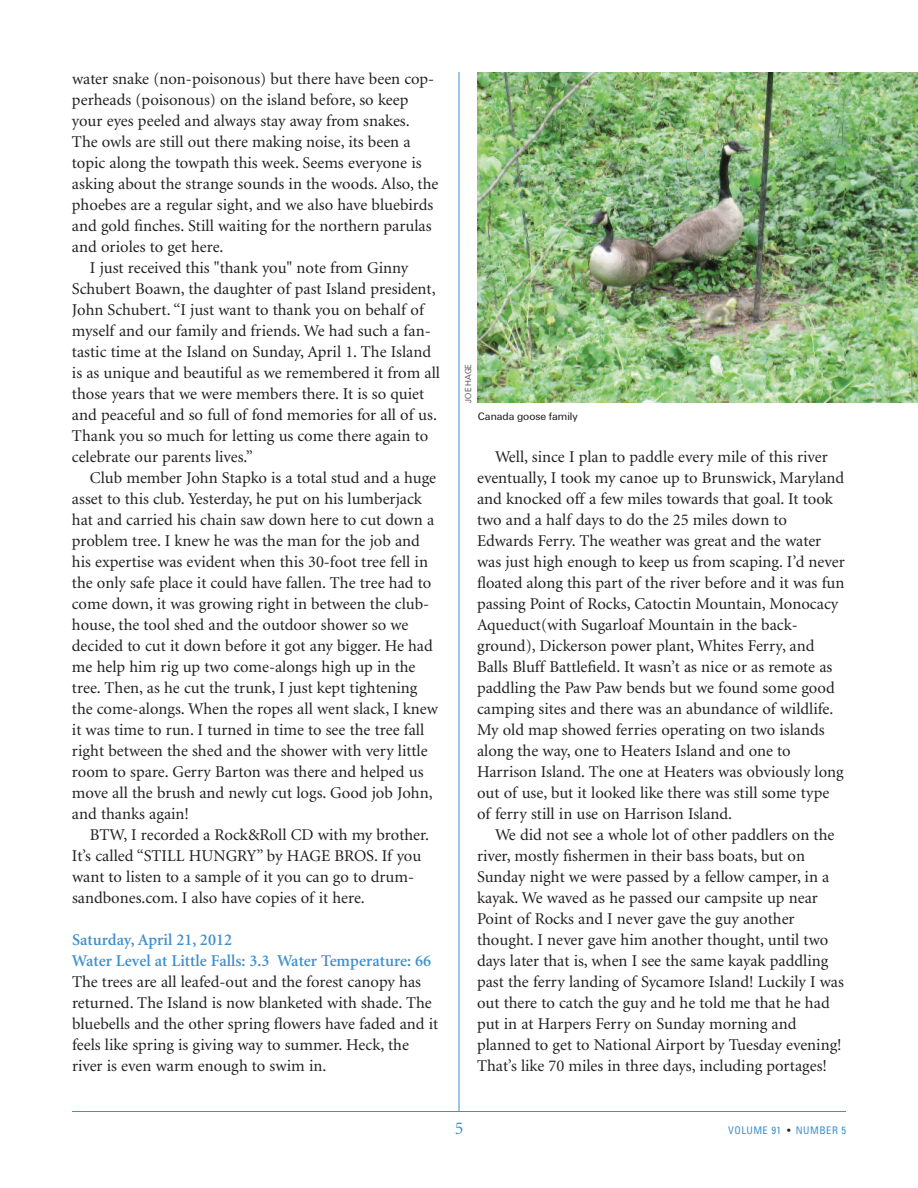
<style>
.page{position:relative;width:918px;height:1188px;background:#fff}
.page>*{position:absolute;margin:0;border:0;box-sizing:border-box;transform-origin:0 0}
.t1{font:18px "Minion";color:#3f90cd}
.t2{font:16.5px/21px "Minion";color:#231f20}
.t3{font:600 16.5px/21px "Minion";color:#3f90cd}
.t4{font:11.25px "U55";color:#231f20}
.t5{font:condensed 10.5px "Univers";letter-spacing:.045em;color:#3f90cd}
.t6{font:9px "U45";color:#231f20}
.s1{color:#231f20}
</style>
<div class="page">
<hr style="left:459px;top:72px;width:1px;height:1040px;background:#3f90cd">
<hr style="left:72px;top:1111px;width:774px;height:1px;background:#3f90cd">
<img style="left:477px;top:72px;width:441px;height:331px">
<p class="t2" style="left:72px;top:69px;width:364px">water snake (non-poisonous) but there have been cop-</p>
<p class="t2" style="left:72px;top:90px;width:338px">perheads (poisonous) on the island before, so keep</p>
<p class="t2" style="left:72px;top:111px;width:339px">your eyes peeled and always stay away from snakes.</p>
<p class="t2" style="left:72px;top:132px;width:340px">The owls are still out there making noise, its been a</p>
<p class="t2" style="left:72px;top:153px;width:351px">topic along the towpath this week. Seems everyone is</p>
<p class="t2" style="left:72px;top:174px;width:368px">asking about the strange sounds in the woods. Also, the</p>
<p class="t2" style="left:72px;top:195px;width:363px">phoebes are a regular sight, and we also have bluebirds</p>
<p class="t2" style="left:72px;top:216px;width:361px">and gold finches. Still waiting for the northern parulas</p>
<p class="t2" style="left:72px;top:237px;width:153px">and orioles to get here.</p>
<p class="t2" style="left:90px;top:258px;width:320px">I just received this "thank you" note from Ginny</p>
<p class="t2" style="left:72px;top:279px;width:365px">Schubert Boawn, the daughter of past Island president,</p>
<p class="t2" style="left:72px;top:300px;width:353px">John Schubert. “I just want to thank you on behalf of</p>
<p class="t2" style="left:72px;top:321px;width:360px">myself and our family and friends. We had such a fan-</p>
<p class="t2" style="left:72px;top:342px;width:361px">tastic time at the Island on Sunday, April 1. The Island</p>
<p class="t2" style="left:72px;top:363px;width:370px">is as unique and beautiful as we remembered it from all</p>
<p class="t2" style="left:72px;top:384px;width:354px">those years that we were members there. It is so quiet</p>
<p class="t2" style="left:72px;top:405px;width:367px">and peaceful and so full of fond memories for all of us.</p>
<p class="t2" style="left:72px;top:426px;width:358px">Thank you so much for letting us come there again to</p>
<p class="t2" style="left:72px;top:447px;width:182px">celebrate our parents lives.”</p>
<p class="t2" style="left:90px;top:468px;width:348px">Club member John Stapko is a total stud and a huge</p>
<p class="t2" style="left:72px;top:489px;width:352px">asset to this club. Yesterday, he put on his lumberjack</p>
<p class="t2" style="left:72px;top:510px;width:364px">hat and carried his chain saw down here to cut down a</p>
<p class="t2" style="left:72px;top:531px;width:350px">problem tree. I knew he was the man for the job and</p>
<p class="t2" style="left:72px;top:552px;width:358px">his expertise was evident when this 30-foot tree fell in</p>
<p class="t2" style="left:72px;top:573px;width:361px">the only safe place it could have fallen. The tree had to</p>
<p class="t2" style="left:72px;top:594px;width:359px">come down, it was growing right in between the club-</p>
<p class="t2" style="left:72px;top:615px;width:338px">house, the tool shed and the outdoor shower so we</p>
<p class="t2" style="left:72px;top:636px;width:362px">decided to cut it down before it got any bigger. He had</p>
<p class="t2" style="left:72px;top:657px;width:345px">me help him rig up two come-alongs high up in the</p>
<p class="t2" style="left:72px;top:678px;width:347px">tree. Then, as he cut the trunk, I just kept tightening</p>
<p class="t2" style="left:72px;top:699px;width:367px">the come-alongs. When the ropes all went slack, I knew</p>
<p class="t2" style="left:72px;top:720px;width:354px">it was time to run. I turned in time to see the tree fall</p>
<p class="t2" style="left:72px;top:741px;width:357px">right between the shed and the shower with very little</p>
<p class="t2" style="left:72px;top:762px;width:353px">room to spare. Gerry Barton was there and helped us</p>
<p class="t2" style="left:72px;top:783px;width:362px">move all the brush and newly cut logs. Good job John,</p>
<p class="t2" style="left:72px;top:804px;width:119px">and thanks again!</p>
<p class="t2" style="left:90px;top:825px;width:341px">BTW, I recorded a Rock&amp;Roll CD with my brother.</p>
<p class="t2" style="left:72px;top:846px;width:351px">It’s called “STILL HUNGRY” by HAGE BROS. If you</p>
<p class="t2" style="left:72px;top:867px;width:344px">want to listen to a sample of it you can go to drum-</p>
<p class="t2" style="left:72px;top:888px;width:294px">sandbones.com. I also have copies of it here.</p>
<p class="t3" style="left:72px;top:930px;width:361px">Saturday, April 21, 2012<br>Water Level at Little Falls: 3.3 Water Temperature: 66</p>
<p class="t2" style="left:72px;top:972px;width:368px">The trees are all leafed-out and the forest canopy has returned. The Island is now blanketed with shade. The bluebells and the other spring flowers have faded and it feels like spring is giving way to summer. Heck, the river is even warm enough to swim in.</p>
<p class="t6" style="left:465px;top:403px;width:40px;rotate:-90deg">JOE HAGE</p>
<p class="t4" style="left:478px;top:412px;width:101px">Canada goose family</p>
<p class="t2" style="left:477px;top:447px;width:369px;text-indent:18px">Well, since I plan to paddle every mile of this river eventually, I took my canoe up to Brunswick, Maryland and knocked off a few miles towards that goal. It took two and a half days to do the 25 miles down to Edwards Ferry. The weather was great and the water was just high enough to keep us from scaping. I’d never floated along this part of the river before and it was fun passing Point of Rocks, Catoctin Mountain, Monocacy Aqueduct(with Sugarloaf Mountain in the back&shy;ground), Dickerson power plant, Whites Ferry, and Balls Bluff Battlefield. It wasn’t as nice or as remote as paddling the Paw Paw bends but we found some good camping sites and there was an abundance of wildlife.<br>My old map showed ferries operating on two islands along the way, one to Heaters Island and one to Harrison Island. The one at Heaters was obviously long out of use, but it looked like there was still some type of ferry still in use on Harrison Island.</p>
<p class="t2" style="left:477px;top:825px;width:368px;text-indent:18px">We did not see a whole lot of other paddlers on the river, mostly fishermen in their bass boats, but on Sunday night we were passed by a fellow camper, in a kayak. We waved as he passed our campsite up near Point of Rocks and I never gave the guy another thought. I never gave him another thought, until two days later that is, when I see the same kayak paddling past the ferry landing of Sycamore Island! Luckily I was out there to catch the guy and he told me that he had put in at Harpers Ferry on Sunday morning and planned to get to National Airport by Tuesday evening!<br>That’s like 70 miles in three days, including portages!</p>
<p class="t1" style="left:455px;top:1121px;width:10px">5</p>
<p class="t5" style="left:728px;top:1126px;width:119px">VOLUME 91 <span class="s1">•</span> NUMBER 5</p>
</div>
